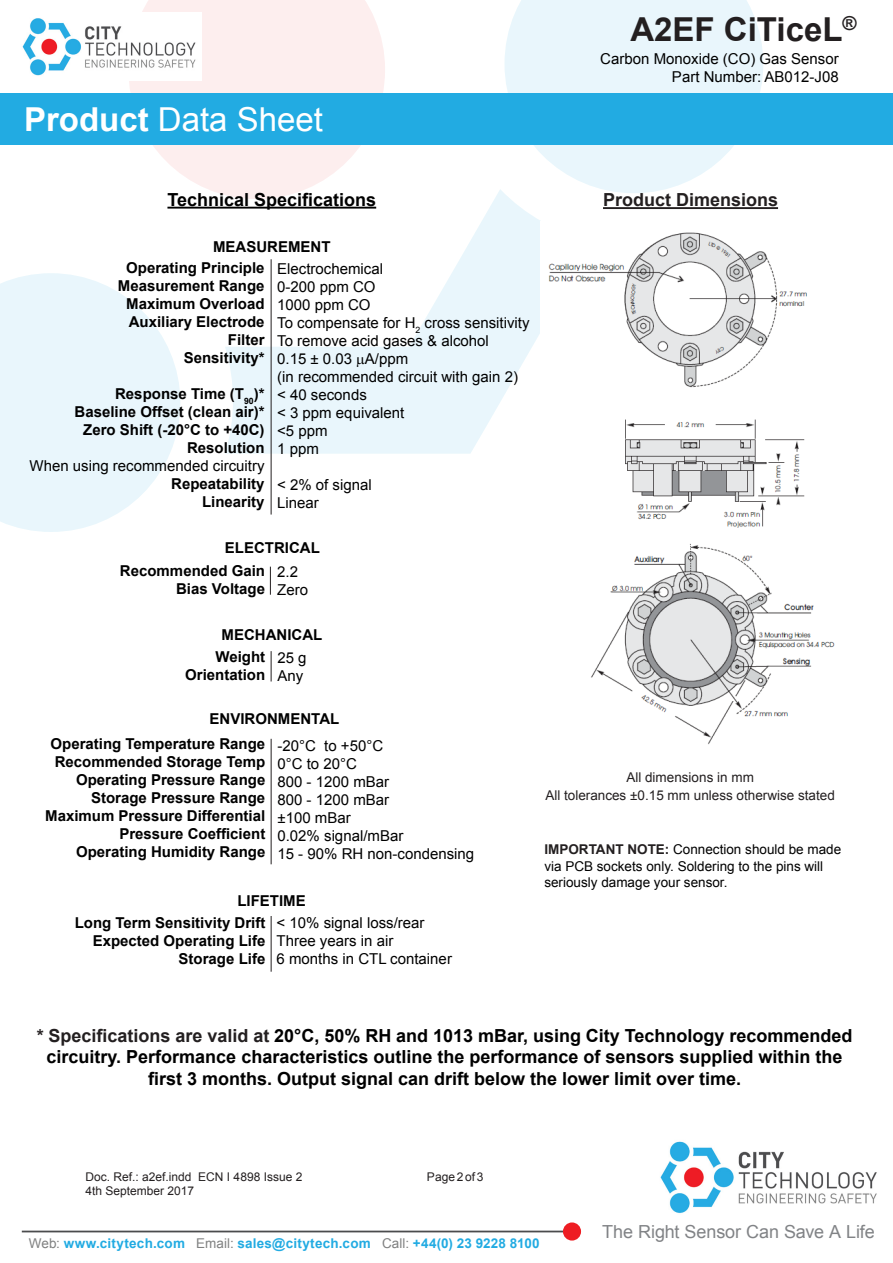
<style>
.page{position:relative;width:893px;height:1263px;background:#fff}
.page>*{position:absolute;margin:0;border:0;box-sizing:border-box;transform-origin:0 0}
.t1{font:33px "Arial";color:#fff}
.t2{font:700 33px "Arial";color:#231f20}
.t3{font:700 18px/21.6px "Arial";color:#000;text-align:center}
.t4{font:18px "Arial";letter-spacing:-.005em;color:#818386}
.Characteristics_Titl{font:700 18px "Arial";color:#231f20}
.t5{font:700 15px "Arial";color:#000}
.t6{font:15px/18px "Arial";color:#000;text-align:right}
.t7{font:13.5px/16.2px "Arial";color:#000}
.t8{font:700 13.5px "Arial";letter-spacing:.015em;color:#22abe2}
.Head_2{font:13.5px "Arial";color:#231f20}
.t9{font:12px "Arial";color:#231f20}
.s1{font-weight:700}
.s2{font-weight:700;color:#231f20}
.s3{color:#231f20}
.s4{font-weight:400;color:#808181}
</style>
<div class="page">
<svg style="left:225px;top:189px;width:315px;height:265px;fill:#e9f6fc"></svg>
<svg style="left:0;top:273px;width:180px;height:259px;fill:#e9f6fc"></svg>
<svg style="left:504px;top:0;width:259px;height:193px;fill:#e9f6fc"></svg>
<svg style="left:128px;top:0;width:257px;height:199px;fill:#fdeeee"></svg>
<div style="left:0;top:93px;width:893px;height:51px;background:#22abe2"></div>
<img style="left:22px;top:13px;width:179px;height:67px">
<hr style="left:22px;top:1230px;width:553px;height:2px;background:#4b4c4d">
<div style="left:563px;top:1222px;width:18px;height:18px;background:#ee1d23;border-radius:50%"></div>
<img style="left:660px;top:1141px;width:217px;height:73px">
<hr style="left:167px;top:207px;width:209px;height:2px;background:#000">
<hr style="left:271px;top:259px;width:1px;height:255px;background:#231f20">
<hr style="left:603px;top:207px;width:175px;height:2px;background:#231f20">
<svg style="left:270px;top:567px;width:1px;height:28px"></svg>
<hr style="left:271px;top:651px;width:1px;height:30px;background:#231f20">
<hr style="left:271px;top:739px;width:1px;height:125px;background:#231f20">
<hr style="left:271px;top:916px;width:1px;height:56px;background:#231f20">
<img style="left:548px;top:232px;width:287px;height:513px">
<svg style="left:357px;top:357px;width:8px;height:10px"></svg>
<h1 class="t1" style="left:24px;top:98px;width:300px"><span class="s1">Product</span> Data Sheet</h1>
<h1 class="t2" style="left:630px;top:7px;width:228px">A2EF CiTiceL<sup>®</sup></h1>
<p class="t6" style="left:600px;top:50px;width:240px">Carbon Monoxide (CO) Gas Sensor<br>Part Number: AB012-J08</p>
<p class="t3" style="left:167px;top:189px;width:210px">Technical Specifications</p>
<p class="t5" style="left:213px;top:236px;width:119px">MEASUREMENT</p>
<p class="t5" style="left:126px;top:258px;width:140px">Operating Principle</p>
<p class="t5" style="left:118px;top:276px;width:148px">Measurement Range</p>
<p class="t5" style="left:126px;top:294px;width:140px">Maximum Overload</p>
<p class="t5" style="left:129px;top:312px;width:137px">Auxiliary Electrode</p>
<p class="t5" style="left:228px;top:330px;width:38px">Filter</p>
<p class="t5" style="left:184px;top:348px;width:82px">Sensitivity*</p>
<p class="t5" style="left:115px;top:384px;width:151px">Response Time (T<sub>90</sub>)*</p>
<p class="t5" style="left:75px;top:402px;width:192px">Baseline Offset (clean air)*</p>
<p class="t5" style="left:83px;top:420px;width:183px">Zero Shift (-20°C to +40C)</p>
<p class="t5" style="left:187px;top:438px;width:79px">Resolution</p>
<p class="t6" style="left:30px;top:457px;width:237px">When using recommended circuitry</p>
<p class="t5" style="left:171px;top:474px;width:95px">Repeatability</p>
<p class="t5" style="left:202px;top:492px;width:64px">Linearity</p>
<p class="t6" style="left:277px;top:259px;width:107px">Electrochemical</p>
<p class="t6" style="left:277px;top:277px;width:100px">0-200 ppm CO</p>
<p class="t6" style="left:277px;top:295px;width:95px">1000 ppm CO</p>
<p class="t6" style="left:277px;top:313px;width:254px">To compensate for H<sub>2</sub> cross sensitivity</p>
<p class="t6" style="left:277px;top:331px;width:213px">To remove acid gases &amp; alcohol</p>
<p class="t6" style="left:277px;top:349px;width:133px">0.15 ± 0.03 A/ppm</p>
<p class="t6" style="left:277px;top:367px;width:242px">(in recommended circuit with gain 2)</p>
<p class="t6" style="left:277px;top:385px;width:91px">&lt; 40 seconds</p>
<p class="t6" style="left:277px;top:403px;width:129px">&lt; 3 ppm equivalent</p>
<p class="t6" style="left:277px;top:421px;width:52px">&lt;5 ppm</p>
<p class="t6" style="left:277px;top:439px;width:43px">1 ppm</p>
<p class="t6" style="left:277px;top:475px;width:96px">&lt; 2% of signal</p>
<p class="t6" style="left:277px;top:493px;width:43px">Linear</p>
<p class="t5" style="left:225px;top:538px;width:96px">ELECTRICAL</p>
<p class="t5" style="left:120px;top:560px;width:147px">Recommended Gain</p>
<p class="t5" style="left:176px;top:578px;width:90px">Bias Voltage</p>
<p class="t6" style="left:277px;top:563px;width:22px">2.2</p>
<p class="t6" style="left:277px;top:581px;width:32px">Zero</p>
<p class="t5" style="left:222px;top:624px;width:102px">MECHANICAL</p>
<p class="t5" style="left:216px;top:647px;width:51px">Weight</p>
<p class="t5" style="left:185px;top:665px;width:82px">Orientation</p>
<p class="t6" style="left:277px;top:648px;width:31px">25 g</p>
<p class="t6" style="left:277px;top:666px;width:27px">Any</p>
<p class="t5" style="left:210px;top:709px;width:131px">ENVIRONMENTAL</p>
<p class="t5" style="left:51px;top:734px;width:216px">Operating Temperature Range</p>
<p class="t5" style="left:55px;top:752px;width:212px">Recommended Storage Temp</p>
<p class="t5" style="left:76px;top:770px;width:191px">Operating Pressure Range</p>
<p class="t5" style="left:91px;top:788px;width:176px">Storage Pressure Range</p>
<p class="t5" style="left:45px;top:806px;width:222px">Maximum Pressure Differential</p>
<p class="t5" style="left:119px;top:824px;width:147px">Pressure Coefficient</p>
<p class="t5" style="left:76px;top:842px;width:191px">Operating Humidity Range</p>
<p class="t6" style="left:277px;top:737px;width:107px">-20°C to +50°C</p>
<p class="t6" style="left:277px;top:755px;width:81px">0°C to 20°C</p>
<p class="t6" style="left:277px;top:773px;width:113px">800 - 1200 mBar</p>
<p class="t6" style="left:277px;top:791px;width:113px">800 - 1200 mBar</p>
<p class="t6" style="left:277px;top:809px;width:75px">±100 mBar</p>
<p class="t6" style="left:277px;top:827px;width:127px">0.02% signal/mBar</p>
<p class="t6" style="left:277px;top:845px;width:198px">15 - 90% RH non-condensing</p>
<p class="t5" style="left:237px;top:890px;width:70px">LIFETIME</p>
<p class="t5" style="left:75px;top:912px;width:192px">Long Term Sensitivity Drift</p>
<p class="t5" style="left:93px;top:930px;width:174px">Expected Operating Life</p>
<p class="t5" style="left:179px;top:948px;width:88px">Storage Life</p>
<p class="t6" style="left:277px;top:913px;width:149px">&lt; 10% signal loss/rear</p>
<p class="t6" style="left:277px;top:931px;width:118px">Three years in air</p>
<p class="t6" style="left:277px;top:949px;width:177px">6 months in CTL container</p>
<p class="Characteristics_Titl" style="left:603px;top:188px;width:177px">Product Dimensions</p>
<p class="Head_2" style="left:626px;top:768px;width:129px">All dimensions in mm</p>
<p class="Head_2" style="left:545px;top:786px;width:291px">All tolerances ±0.15 mm unless otherwise stated</p>
<p class="t7" style="left:544px;top:842px;width:298px"><span class="s2">IMPORTANT NOTE:</span> Connection should be made via PCB sockets only. Soldering to the pins will seriously damage your sensor.</p>
<p class="t3" style="left:37px;top:1025px;width:817px"><span class="s3">* Specifications are valid at</span> 20°C, 50% RH and 1013 mBar, using City Technology recommended circuitry. Performance characteristics outline the performance of sensors supplied within the first 3 months. Output signal can drift below the lower limit over time.</p>
<p class="t9" style="left:86px;top:1169px;width:218px">Doc. Ref.: a2ef.indd ECN I 4898 Issue 2</p>
<p class="t9" style="left:427px;top:1169px;width:58px">Page 2 of 3</p>
<p class="t9" style="left:86px;top:1183px;width:110px">4th September 2017</p>
<p class="t8" style="left:29px;top:1234px;width:512px"><span class="s4">Web:</span> www.citytech.com <span class="s4">Email:</span> sales@citytech.com <span class="s4">Call:</span> +44(0) 23 9228 8100</p>
<p class="t4" style="left:602px;top:1220px;width:274px">The Right Sensor Can Save A Life</p>
</div>
